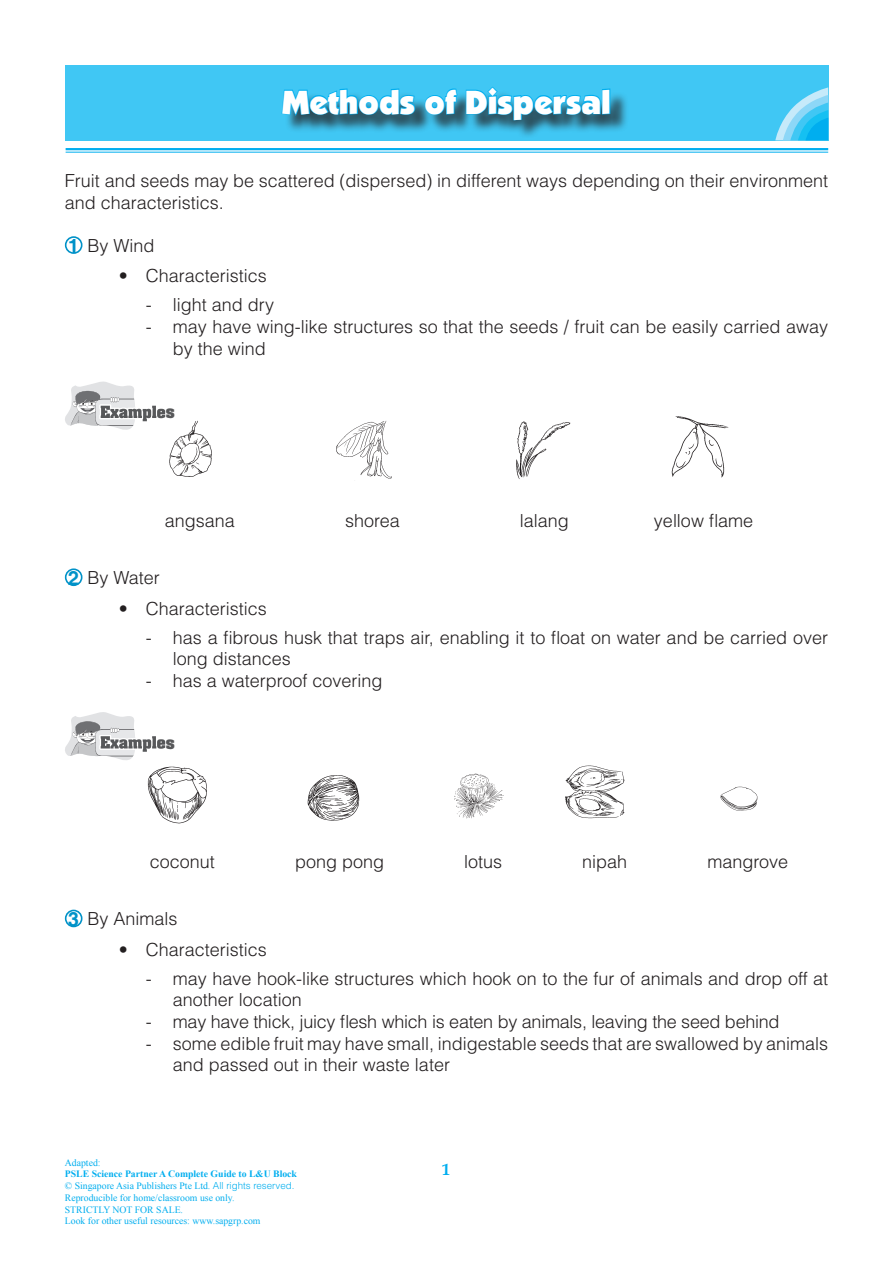
<style>
.page{position:relative;width:893px;height:1263px;background:#fff}
.page>*{position:absolute;margin:0;border:0;box-sizing:border-box;transform-origin:0 0}
.t1{font:33px "Boulder";color:#fff}
.t2{font:300 18px/21.6px "Helvetica";color:#231f20}
.t3{font:700 16.5px "Book Antiqua";color:#00aeef}
.t4{font:700 15px "Aardvark";color:#57585a}
.t5{font:9.75px/11.7px "Times New Roman";color:#00aeef}
.s1{font-weight:700;font-size:19.5px;color:#0092c8}
.s2{font-weight:700}
.s3{font-family:"Helvetica";font-weight:300}
</style>
<div class="page">
<div style="left:65px;top:65px;width:763px;height:75px;background:#40c7f4"></div>
<hr style="left:66px;top:148px;width:762px;height:2px;background:#00aeef">
<hr style="left:66px;top:152px;width:762px;height:1px;background:#00aeef">
<svg style="left:775px;top:87px;width:53px;height:53px"></svg>
<div style="left:285px;top:90px;width:344px;height:49px;background:#231f20;opacity:.75"></div>
<svg style="left:281px;top:88px;width:135px;height:53px"></svg>
<svg style="left:424px;top:88px;width:34px;height:28px"></svg>
<svg style="left:465px;top:86px;width:146px;height:55px"></svg>
<div style="left:65px;top:236px;width:17px;height:18px;border:2px solid #0092c8;border-radius:50%"></div>
<svg style="left:65px;top:382px;width:101px;height:48px"></svg>
<img style="left:336px;top:421px;width:56px;height:58px">
<img style="left:516px;top:421px;width:55px;height:58px">
<img style="left:671px;top:416px;width:58px;height:62px">
<img style="left:169px;top:420px;width:43px;height:57px">
<div style="left:65px;top:568px;width:17px;height:18px;border:2px solid #0092c8;border-radius:50%"></div>
<svg style="left:65px;top:712px;width:101px;height:48px"></svg>
<img style="left:147px;top:766px;width:60px;height:58px">
<img style="left:307px;top:775px;width:53px;height:46px">
<img style="left:454px;top:773px;width:50px;height:46px">
<img style="left:565px;top:765px;width:60px;height:54px">
<img style="left:720px;top:786px;width:38px;height:25px">
<div style="left:65px;top:910px;width:17px;height:17px;border:2px solid #0092c8;border-radius:50%"></div>
<p class="t1" style="left:282px;top:83px;width:330px">Methods of Dispersal</p>
<p class="t2" style="left:65px;top:169px;width:765px">Fruit and seeds may be scattered (dispersed) in different ways depending on their environment and characteristics.</p>
<p class="t2" style="left:68px;top:234px;width:88px"><span class="s1">1</span> By Wind</p>
<p class="t2" style="left:119px;top:265px;width:150px">• Characteristics</p>
<p class="t2" style="left:146px;top:294px;width:130px">- light and dry</p>
<p class="t2" style="left:173px;top:315px;width:657px;text-indent:-27px">- may have wing-like structures so that the seeds / fruit can be easily carried away by the wind</p>
<p class="t4" style="left:166px;top:401px;width:10px">s</p>
<p class="t2" style="left:165px;top:510px;width:72px">angsana</p>
<p class="t2" style="left:345px;top:510px;width:56px">shorea</p>
<p class="t2" style="left:520px;top:510px;width:51px">lalang</p>
<p class="t2" style="left:654px;top:510px;width:101px">yellow flame</p>
<p class="t2" style="left:68px;top:566px;width:93px"><span class="s1">2</span> By Water</p>
<p class="t2" style="left:119px;top:597px;width:150px">• Characteristics</p>
<p class="t2" style="left:173px;top:626px;width:657px;text-indent:-27px">- has a fibrous husk that traps air, enabling it to float on water and be carried over long distances</p>
<p class="t2" style="left:146px;top:669px;width:238px">- has a waterproof covering</p>
<p class="t4" style="left:166px;top:731px;width:10px">s</p>
<p class="t2" style="left:150px;top:851px;width:67px">coconut</p>
<p class="t2" style="left:295px;top:851px;width:91px">pong pong</p>
<p class="t2" style="left:464px;top:851px;width:40px">lotus</p>
<p class="t2" style="left:582px;top:851px;width:47px">nipah</p>
<p class="t2" style="left:707px;top:851px;width:82px">mangrove</p>
<p class="t2" style="left:68px;top:907px;width:111px"><span class="s1">3</span> By Animals</p>
<p class="t2" style="left:119px;top:938px;width:150px">• Characteristics</p>
<p class="t2" style="left:173px;top:967px;width:657px;text-indent:-27px">- may have hook-like structures which hook on to the fur of animals and drop off at another location</p>
<p class="t2" style="left:146px;top:1010px;width:635px">- may have thick, juicy flesh which is eaten by animals, leaving the seed behind</p>
<p class="t2" style="left:173px;top:1032px;width:657px;text-indent:-27px">- some edible fruit may have small, indigestable seeds that are swallowed by animals and passed out in their waste later</p>
<p class="t5" style="left:65px;top:1156px;width:37px">Adapted:</p>
<p class="t5" style="left:65px;top:1168px;width:234px"><span class="s2">PSLE Science Partner A Complete Guide to L&amp;U Block </span>© Singapore Asia Publishers Pte Ltd. <span class="s3">All rights reserved.<br></span>Reproducible for home/classroom use only.<br>STRICTLY NOT FOR SALE.<br>Look for other useful resources: www.sapgrp.com</p>
<p class="t3" style="left:442px;top:1158px;width:10px">1</p>
</div>
